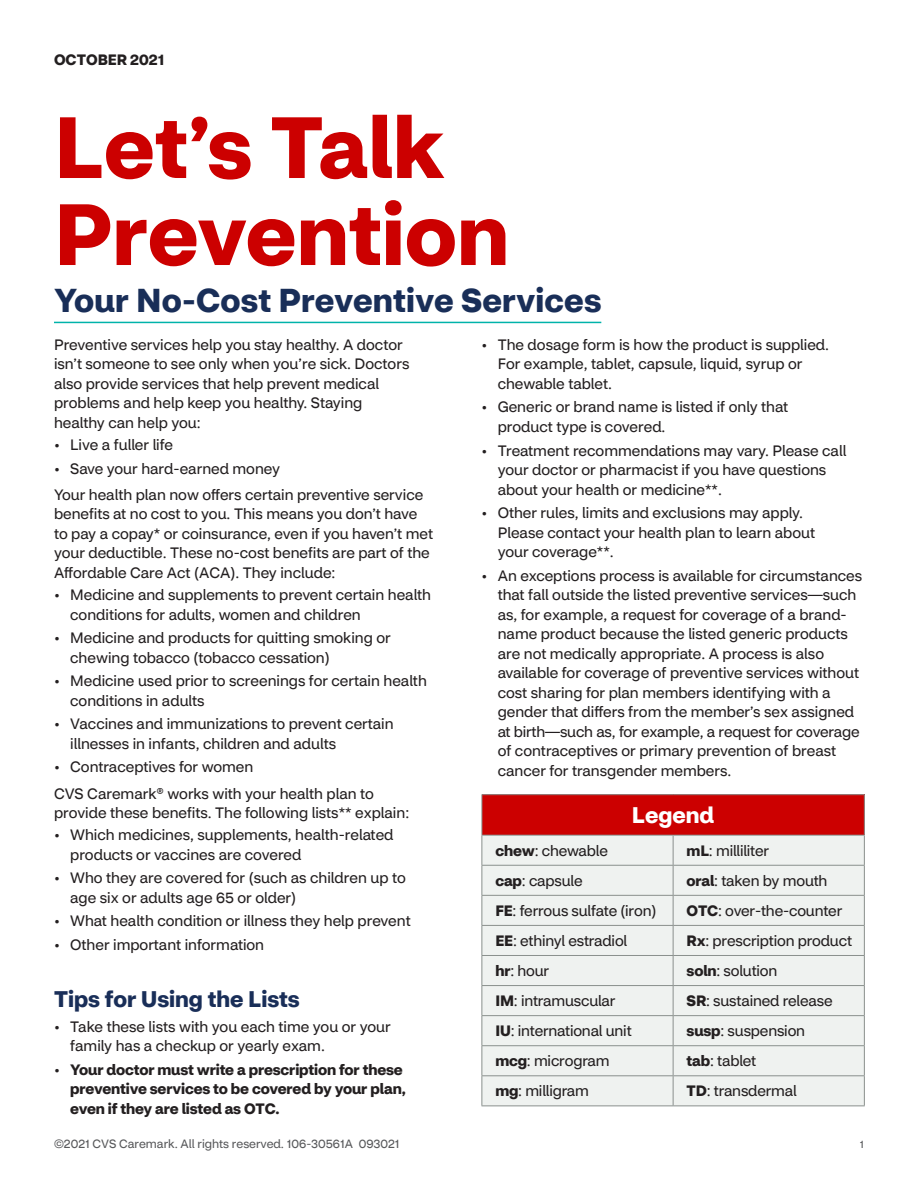
<style>
.page{position:relative;width:918px;height:1188px;background:#fff}
.page>*{position:absolute;margin:0;border:0;box-sizing:border-box;transform-origin:0 0}
.t1{font:700 85.5px/87px "CVS Health Sans";color:#c00}
.SubTitle{font:700 33px "CVS Health Sans";letter-spacing:.005em;color:#192e58}
.Subhead{font:700 22.5px "CVS Health Sans";color:#192e58}
.Table_Header_1{font:700 22.5px "CVS Health Sans";color:#fff}
.Paragraph_Style_Body{font:15px/19.5px "CVS Health Sans";color:#231f20}
.Date{font:700 15px/19.5px "CVS Health Sans";letter-spacing:-.01em;color:#231f20}
.t2{font:12px "CVS Health Sans";color:#58595b}
.t3{font:10.5px "CVS Health Sans";color:#58595b}
.s1{font-weight:400}
.s2{font-weight:700}
</style>
<div class="page">
<hr style="left:54px;top:322px;width:547px;height:1px;background:#00b3aa">
<div style="left:482px;top:795px;width:382px;height:40px;background:#c00"></div>
<div style="left:483px;top:836px;width:381px;height:270px;background:#eff2f0"></div>
<hr style="left:482px;top:795px;width:1px;height:40px;background:#8a908d">
<hr style="left:482px;top:794px;width:191px;height:1px;background:#8a908d">
<hr style="left:673px;top:794px;width:192px;height:1px;background:#8a908d">
<hr style="left:482px;top:835px;width:191px;height:1px;background:#8a908d">
<hr style="left:864px;top:795px;width:1px;height:40px;background:#8a908d">
<hr style="left:673px;top:835px;width:192px;height:1px;background:#8a908d">
<svg style="left:482px;top:836px;width:1px;height:239px"></svg>
<hr style="left:482px;top:1076px;width:1px;height:30px;background:#8a908d">
<svg style="left:673px;top:836px;width:1px;height:239px"></svg>
<svg style="left:864px;top:836px;width:1px;height:239px"></svg>
<hr style="left:673px;top:1076px;width:1px;height:30px;background:#8a908d">
<hr style="left:864px;top:1076px;width:1px;height:30px;background:#8a908d">
<hr style="left:482px;top:865px;width:191px;height:1px;background:#8a908d">
<hr style="left:673px;top:865px;width:192px;height:1px;background:#8a908d">
<hr style="left:482px;top:895px;width:191px;height:1px;background:#8a908d">
<hr style="left:673px;top:895px;width:192px;height:1px;background:#8a908d">
<hr style="left:482px;top:925px;width:191px;height:1px;background:#8a908d">
<hr style="left:673px;top:925px;width:192px;height:1px;background:#8a908d">
<hr style="left:482px;top:955px;width:191px;height:1px;background:#8a908d">
<hr style="left:673px;top:955px;width:192px;height:1px;background:#8a908d">
<hr style="left:482px;top:985px;width:191px;height:1px;background:#8a908d">
<hr style="left:673px;top:985px;width:192px;height:1px;background:#8a908d">
<hr style="left:482px;top:1015px;width:191px;height:1px;background:#8a908d">
<hr style="left:673px;top:1015px;width:192px;height:1px;background:#8a908d">
<hr style="left:482px;top:1045px;width:191px;height:1px;background:#8a908d">
<hr style="left:673px;top:1045px;width:192px;height:1px;background:#8a908d">
<hr style="left:482px;top:1075px;width:191px;height:1px;background:#8a908d">
<hr style="left:673px;top:1075px;width:192px;height:1px;background:#8a908d">
<hr style="left:482px;top:1106px;width:191px;height:1px;background:#8a908d">
<hr style="left:673px;top:1106px;width:192px;height:1px;background:#8a908d">
<p class="Date" style="left:54px;top:50px;width:112px">OCTOBER 2021</p>
<h1 class="t1" style="left:54px;top:105px;width:457px">Let’s Talk<br>Prevention</h1>
<h1 class="SubTitle" style="left:54px;top:280px;width:549px">Your No-Cost Preventive Services</h1>
<p class="Paragraph_Style_Body" style="left:54px;top:335px;width:357px">Preventive services help you stay healthy. A doctor isn’t someone to see only when you’re sick. Doctors also provide services that help prevent medical problems and help keep you healthy. Staying healthy can help you:</p>
<p class="Paragraph_Style_Body" style="left:54px;top:435px;width:121px">• Live a fuller life</p>
<p class="Paragraph_Style_Body" style="left:54px;top:459px;width:228px">• Save your hard-earned money</p>
<p class="Paragraph_Style_Body" style="left:54px;top:485px;width:381px">Your health plan now offers certain preventive service benefits at no cost to you. This means you don’t have to pay a copay* or coinsurance, even if you haven’t met your deductible. These no-cost benefits are part of the Affordable Care Act (ACA). They include:</p>
<p class="Paragraph_Style_Body" style="left:70px;top:585px;width:362px;text-indent:-16px">• Medicine and supplements to prevent certain health conditions for adults, women and children</p>
<p class="Paragraph_Style_Body" style="left:70px;top:628px;width:322px;text-indent:-16px">• Medicine and products for quitting smoking or chewing tobacco (tobacco cessation)</p>
<p class="Paragraph_Style_Body" style="left:70px;top:671px;width:358px;text-indent:-16px">• Medicine used prior to screenings for certain health conditions in adults</p>
<p class="Paragraph_Style_Body" style="left:70px;top:714px;width:325px;text-indent:-16px">• Vaccines and immunizations to prevent certain illnesses in infants, children and adults</p>
<p class="Paragraph_Style_Body" style="left:54px;top:757px;width:201px">• Contraceptives for women</p>
<p class="Paragraph_Style_Body" style="left:54px;top:784px;width:357px">CVS Caremark® works with your health plan to provide these benefits. The following lists** explain:</p>
<p class="Paragraph_Style_Body" style="left:70px;top:825px;width:325px;text-indent:-16px">• Which medicines, supplements, health-related products or vaccines are covered</p>
<p class="Paragraph_Style_Body" style="left:70px;top:868px;width:337px;text-indent:-16px">• Who they are covered for (such as children up to age six or adults age 65 or older)</p>
<p class="Paragraph_Style_Body" style="left:54px;top:911px;width:358px">• What health condition or illness they help prevent</p>
<p class="Paragraph_Style_Body" style="left:54px;top:935px;width:212px">• Other important information</p>
<h2 class="Subhead" style="left:54px;top:985px;width:247px">Tips for Using the Lists</h2>
<p class="Paragraph_Style_Body" style="left:70px;top:1017px;width:322px;text-indent:-16px">• Take these lists with you each time you or your family has a checkup or yearly exam.</p>
<p class="Date" style="left:70px;top:1060px;width:337px;text-indent:-16px"><span class="s1">•</span> Your doctor must write a prescription for these preventive services to be covered by your plan, even if they are listed as OTC.</p>
<p class="Paragraph_Style_Body" style="left:498px;top:335px;width:333px;text-indent:-16px">• The dosage form is how the product is supplied.<br>For example, tablet, capsule, liquid, syrup or chewable tablet.</p>
<p class="Paragraph_Style_Body" style="left:498px;top:398px;width:292px;text-indent:-16px">• Generic or brand name is listed if only that product type is covered.</p>
<p class="Paragraph_Style_Body" style="left:498px;top:441px;width:350px;text-indent:-16px">• Treatment recommendations may vary. Please call your doctor or pharmacist if you have questions about your health or medicine**.</p>
<p class="Paragraph_Style_Body" style="left:498px;top:503px;width:319px;text-indent:-16px">• Other rules, limits and exclusions may apply.<br>Please contact your health plan to learn about your coverage**.</p>
<p class="Paragraph_Style_Body" style="left:498px;top:566px;width:366px;text-indent:-16px">• An exceptions process is available for circumstances that fall outside the listed preventive services—such as, for example, a request for coverage of a brand&shy;name product because the listed generic products are not medically appropriate. A process is also available for coverage of preventive services without cost sharing for plan members identifying with a gender that differs from the member’s sex assigned at birth—such as, for example, a request for coverage of contraceptives or primary prevention of breast cancer for transgender members.</p>
<h2 class="Table_Header_1" style="left:632px;top:801px;width:84px">Legend</h2>
<p class="Paragraph_Style_Body" style="left:495px;top:841px;width:114px"><span class="s2">chew</span>: chewable</p>
<p class="Paragraph_Style_Body" style="left:687px;top:841px;width:84px"><span class="s2">mL</span>: milliliter</p>
<p class="Paragraph_Style_Body" style="left:495px;top:871px;width:89px"><span class="s2">cap</span>: capsule</p>
<p class="Paragraph_Style_Body" style="left:687px;top:871px;width:142px"><span class="s2">oral</span>: taken by mouth</p>
<p class="Paragraph_Style_Body" style="left:495px;top:901px;width:163px"><span class="s2">FE</span>: ferrous sulfate (iron)</p>
<p class="Paragraph_Style_Body" style="left:687px;top:901px;width:157px"><span class="s2">OTC</span>: over-the-counter</p>
<p class="Paragraph_Style_Body" style="left:495px;top:931px;width:133px"><span class="s2">EE</span>: ethinyl estradiol</p>
<p class="Paragraph_Style_Body" style="left:687px;top:931px;width:167px"><span class="s2">Rx</span>: prescription product</p>
<p class="Paragraph_Style_Body" style="left:495px;top:961px;width:55px"><span class="s2">hr</span>: hour</p>
<p class="Paragraph_Style_Body" style="left:687px;top:961px;width:92px"><span class="s2">soln</span>: solution</p>
<p class="Paragraph_Style_Body" style="left:495px;top:991px;width:122px"><span class="s2">IM</span>: intramuscular</p>
<p class="Paragraph_Style_Body" style="left:687px;top:991px;width:147px"><span class="s2">SR</span>: sustained release</p>
<p class="Paragraph_Style_Body" style="left:495px;top:1021px;width:138px"><span class="s2">IU</span>: international unit</p>
<p class="Paragraph_Style_Body" style="left:687px;top:1021px;width:120px"><span class="s2">susp</span>: suspension</p>
<p class="Paragraph_Style_Body" style="left:495px;top:1051px;width:116px"><span class="s2">mcg</span>: microgram</p>
<p class="Paragraph_Style_Body" style="left:687px;top:1051px;width:71px"><span class="s2">tab</span>: tablet</p>
<p class="Paragraph_Style_Body" style="left:495px;top:1081px;width:95px"><span class="s2">mg</span>: milligram</p>
<p class="Paragraph_Style_Body" style="left:687px;top:1081px;width:112px"><span class="s2">TD</span>: transdermal</p>
<p class="t2" style="left:54px;top:1136px;width:347px">©2021 CVS Caremark. All rights reserved. 106-30561A 093021</p>
<p class="t3" style="left:860px;top:1137px;width:6px">1</p>
</div>
